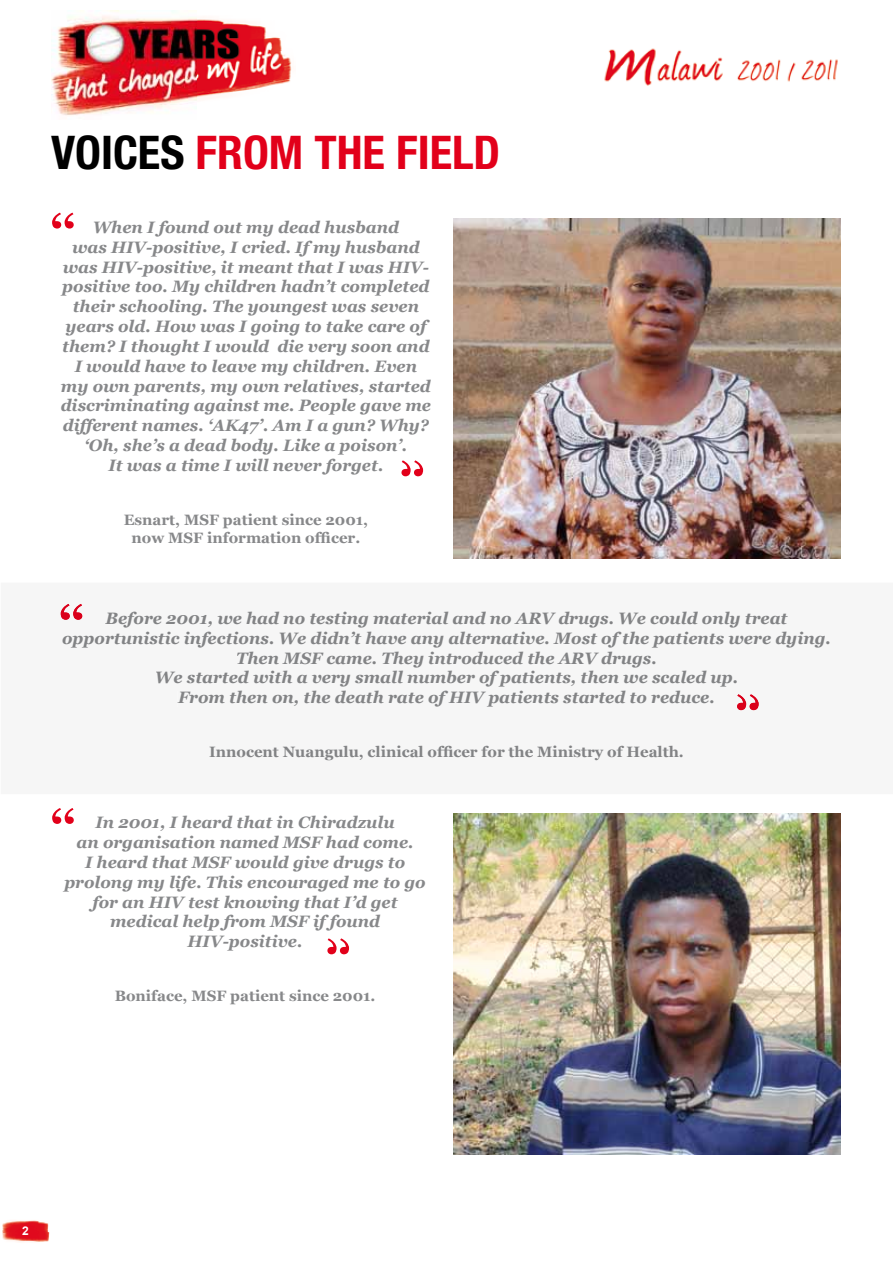
<style>
.page{position:relative;width:893px;height:1263px;background:#fff}
.page>*{position:absolute;margin:0;border:0;box-sizing:border-box;transform-origin:0 0}
.t1{font:700 condensed 46.5px "Helvetica Neue LT Std";color:#e2001a}
.t2{font:italic 700 16.5px/19.8px "Georgia";color:#87888a;text-align:center}
.t3{font:italic 700 16.5px/19.8px "Georgia";color:#828385;text-align:center}
.t4{font:700 15px/18px "Georgia";color:#87888a;text-align:center}
.t5{font:700 15px "Georgia";color:#828385}
.t6{font:700 12px "Arial";color:#fff}
.s1{color:#000}
</style>
<div class="page">
<img style="left:51px;top:10px;width:241px;height:106px">
<img style="left:604px;top:48px;width:234px;height:38px">
<img style="left:2px;top:1220px;width:48px;height:22px">
<img style="left:454px;top:218px;width:387px;height:341px">
<svg style="left:52px;top:213px;width:22px;height:16px"></svg>
<svg style="left:401px;top:460px;width:22px;height:16px"></svg>
<img style="left:454px;top:814px;width:387px;height:340px">
<svg style="left:52px;top:808px;width:22px;height:16px"></svg>
<svg style="left:327px;top:938px;width:22px;height:16px"></svg>
<div style="left:105px;top:611px;width:683px;height:17px;background:#f6f6f6"></div>
<div style="left:63px;top:631px;width:768px;height:16px;background:#f6f6f6"></div>
<div style="left:237px;top:651px;width:420px;height:16px;background:#f6f6f6"></div>
<div style="left:156px;top:671px;width:582px;height:16px;background:#f6f6f6"></div>
<div style="left:178px;top:691px;width:535px;height:16px;background:#f6f6f6"></div>
<div style="left:210px;top:746px;width:473px;height:14px;background:#f6f6f6"></div>
<svg style="left:61px;top:604px;width:21px;height:16px"></svg>
<svg style="left:737px;top:694px;width:22px;height:16px"></svg>
<h1 class="t1" style="left:51px;top:125px;width:451px"><span class="s1">VOICES</span> FROM THE FIELD</h1>
<p class="t2" style="left:61px;top:217px;width:372px">When I found out my dead husband<br>was HIV-positive, I cried. If my husband was HIV-positive, it meant that I was HIV&shy;positive too. My children hadn’t completed their schooling. The youngest was seven years old. How was I going to take care of them? I thought I would die very soon and I would have to leave my children. Even my own parents, my own relatives, started discriminating against me. People gave me different names. ‘AK47’. Am I a gun? Why? ‘Oh, she’s a dead body. Like a poison’.<br>It was a time I will never forget.</p>
<p class="t4" style="left:124px;top:510px;width:246px">Esnart, MSF patient since 2001, now MSF information officer.</p>
<p class="t3" style="left:62px;top:608px;width:770px">Before 2001, we had no testing material and no ARV drugs. We could only treat opportunistic infections. We didn’t have any alternative. Most of the patients were dying.<br>Then MSF came. They introduced the ARV drugs.<br>We started with a very small number of patients, then we scaled up.<br>From then on, the death rate of HIV patients started to reduce.</p>
<p class="t5" style="left:209px;top:744px;width:476px">Innocent Nuangulu, clinical officer for the Ministry of Health.</p>
<p class="t2" style="left:64px;top:813px;width:363px">In 2001, I heard that in Chiradzulu<br>an organisation named MSF had come.<br>I heard that MSF would give drugs to prolong my life. This encouraged me to go for an HIV test knowing that I’d get medical help from MSF if found<br>HIV-positive.</p>
<p class="t4" style="left:115px;top:987px;width:262px">Boniface, MSF patient since 2001.</p>
<p class="t6" style="left:22px;top:1223px;width:8px">2</p>
</div>
